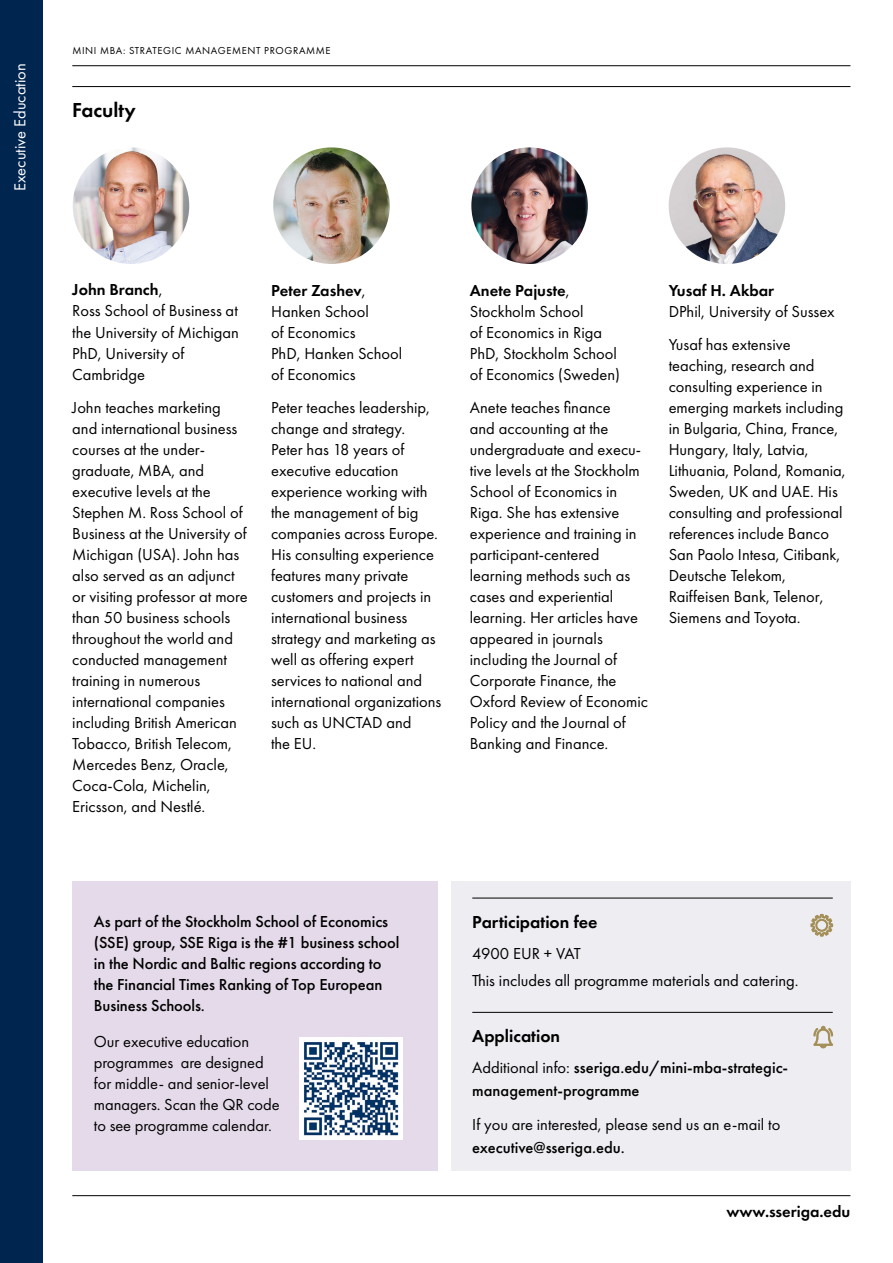
<style>
.page{position:relative;width:893px;height:1263px;background:#fff}
.page>*{position:absolute;margin:0;border:0;box-sizing:border-box;transform-origin:0 0}
.t1{font:600 21px "Futura PT";color:#000}
.t2{font:600 18px "Futura PT";color:#000}
.t3{font:16.5px/21px "Futura PT";color:#000}
.t4{font:500 16.5px/21px "Futura PT";letter-spacing:-.005em;color:#000}
.t5{font:600 16.5px "Futura PT";color:#000}
.t6{font:16.5px "Futura PT";color:#fff}
.t7{font:10.5px "Futura PT";letter-spacing:.06em;color:#000}
.s1{font-weight:600}
.s2{font-weight:400}
</style>
<div class="page">
<hr style="left:72px;top:86px;width:778px;height:1px;background:#000">
<img style="left:273px;top:147px;width:117px;height:117px;border-radius:58px">
<img style="left:73px;top:147px;width:116px;height:117px;border-radius:58px">
<img style="left:471px;top:147px;width:117px;height:117px;border-radius:58px">
<img style="left:669px;top:147px;width:116px;height:117px;border-radius:58px">
<div style="left:0;top:0;width:43px;height:1263px;background:#002650"></div>
<div style="left:72px;top:881px;width:366px;height:290px;background:#e4dae9"></div>
<hr style="left:72px;top:65px;width:778px;height:1px;background:#000">
<div style="left:451px;top:881px;width:399px;height:290px;background:#ededf2"></div>
<hr style="left:472px;top:898px;width:361px;height:1px;background:#000">
<hr style="left:472px;top:1012px;width:361px;height:1px;background:#000">
<hr style="left:72px;top:1195px;width:778px;height:1px;background:#000">
<svg style="left:813px;top:1026px;width:20px;height:23px"></svg>
<svg style="left:811px;top:913px;width:22px;height:24px"></svg>
<img style="left:300px;top:1037px;width:102px;height:103px">
<p class="t6" style="left:10px;top:191px;width:129px;rotate:-90deg">Executive Education</p>
<p class="t7" style="left:72px;top:44px;width:260px">MINI MBA: STRATEGIC MANAGEMENT PROGRAMME</p>
<p class="t1" style="left:72px;top:96px;width:65px">Faculty</p>
<p class="t3" style="left:72px;top:279px;width:168px"><span class="s1">John Branch</span>,<br>Ross School of Business at the University of Michigan<br>PhD, University of<br>Cambridge</p>
<p class="t3" style="left:72px;top:396px;width:177px">John teaches marketing and international business courses at the under&shy;graduate, MBA, and executive levels at the<br>Stephen M. Ross School of<br>Business at the University of<br>Michigan (USA). John has also served as an adjunct or visiting professor at more than 50 business schools throughout the world and conducted management training in numerous international companies including British American<br>Tobacco, British Telecom,<br>Mercedes Benz, Oracle,<br>Coca-Cola, Michelin,<br>Ericsson, and Nestlé.</p>
<p class="t3" style="left:271px;top:279px;width:133px"><span class="s1">Peter Zashev</span>,<br>Hanken School<br>of Economics<br>PhD, Hanken School of Economics</p>
<p class="t3" style="left:271px;top:396px;width:172px">Peter teaches leadership, change and strategy.<br>Peter has 18 years of executive education experience working with the management of big companies across Europe.<br>His consulting experience features many private customers and projects in international business strategy and marketing as well as offering expert services to national and international organizations such as UNCTAD and<br>the EU.</p>
<p class="t3" style="left:470px;top:280px;width:152px"><span class="s1">Anete Pajuste</span>,<br>Stockholm School<br>of Economics in Riga<br>PhD, Stockholm School of Economics (Sweden)</p>
<p class="t3" style="left:470px;top:397px;width:180px">Anete teaches finance<br>and accounting at the undergraduate and execu&shy;tive levels at the Stockholm<br>School of Economics in<br>Riga. She has extensive experience and training in participant-centered learning methods such as cases and experiential learning. Her articles have appeared in journals including the Journal of<br>Corporate Finance, the<br>Oxford Review of Economic<br>Policy and the Journal of<br>Banking and Finance.</p>
<p class="t5" style="left:669px;top:280px;width:107px">Yusaf H. Akbar</p>
<p class="t3" style="left:669px;top:295px;width:168px;line-height:33px">DPhil, University of Sussex<br>Yusaf has extensive</p>
<p class="t3" style="left:669px;top:355px;width:179px">teaching, research and consulting experience in emerging markets including in Bulgaria, China, France,<br>Hungary, Italy, Latvia,<br>Lithuania, Poland, Romania,<br>Sweden, UK and UAE. His consulting and professional references include Banco<br>San Paolo Intesa, Citibank,<br>Deutsche Telekom,<br>Raiffeisen Bank, Telenor,<br>Siemens and Toyota.</p>
<p class="t4" style="left:94px;top:911px;width:307px">As part of the Stockholm School of Economics (SSE) group, SSE Riga is the #1 business school in the Nordic and Baltic regions according to the Financial Times Ranking of Top European Business Schools.</p>
<p class="t3" style="left:94px;top:1031px;width:187px">Our executive education programmes are designed for middle- and senior-level managers. Scan the QR code to see programme calendar.</p>
<p class="t2" style="left:472px;top:911px;width:127px">Participation fee</p>
<p class="t3" style="left:472px;top:940px;width:328px;line-height:26.7px">4900 EUR + VAT<br>This includes all programme materials and catering.</p>
<p class="t2" style="left:472px;top:1025px;width:89px">Application</p>
<p class="t4" style="left:472px;top:1056px;width:317px;line-height:22.5px"><span class="s2">Additional info:</span> sseriga.edu/mini-mba-strategic&shy;management-programme</p>
<p class="t3" style="left:472px;top:1114px;width:310px">If you are interested, please send us an e-mail to</p>
<p class="t4" style="left:472px;top:1137px;width:154px">executive@sseriga.edu.</p>
<p class="t5" style="left:726px;top:1201px;width:126px">www.sseriga.edu</p>
</div>
